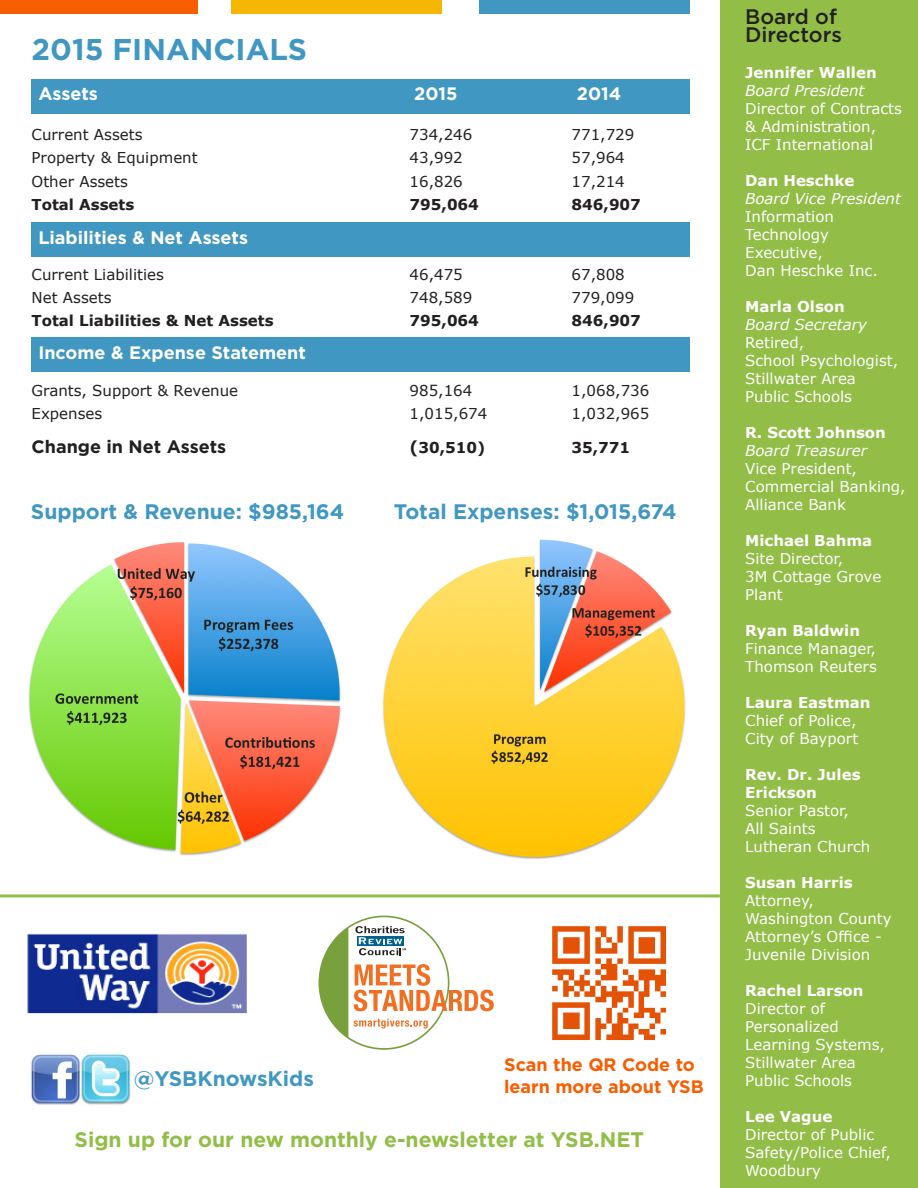
<style>
.page{position:relative;width:918px;height:1188px;background:#fff}
.page>*{position:absolute;margin:0;border:0;box-sizing:border-box;transform-origin:0 0}
.t1{font:700 30px "Gotham";color:#4097c2}
.t2{font:700 21px "Gotham";color:#4097c2}
.t3{font:700 21px "Gotham";color:#92bd47}
.t4{font:500 21px "Gotham";color:#231f20}
.t5{font:700 18px "Gotham";color:#fff}
.t6{font:700 18px/21.6px "Gotham";color:#f85d00}
.t7{font:700 18px "Gotham";color:#231f20}
.t8{font:15px/18px "Verdana";color:#fff}
.t9{font:15px "Verdana";color:#231f20}
.t10{font:700 15px "Verdana";color:#fff}
.t11{font:700 15px "Verdana";color:#231f20}
.t12{font:italic 15px "Verdana";color:#fff}
.s1{font-size:16.5px}
</style>
<div class="page">
<div style="left:0;top:0;width:197px;height:14px;background:#f85d00"></div>
<div style="left:231px;top:0;width:211px;height:14px;background:#f4b600"></div>
<div style="left:480px;top:0;width:210px;height:14px;background:#4097c2"></div>
<div style="left:721px;top:0;width:197px;height:1188px;background:#92bd47"></div>
<img style="left:383px;top:539px;width:303px;height:320px">
<img style="left:28px;top:542px;width:313px;height:314px">
<img style="left:27px;top:933px;width:220px;height:81px">
<svg style="left:319px;top:927px;width:29px;height:111px"></svg>
<svg style="left:354px;top:964px;width:140px;height:47px"></svg>
<svg style="left:354px;top:1019px;width:74px;height:10px"></svg>
<svg style="left:355px;top:926px;width:51px;height:29px"></svg>
<img style="left:31px;top:1054px;width:99px;height:51px">
<hr style="left:0;top:894px;width:720px;height:3px;background:#92bd47">
<div style="left:32px;top:79px;width:658px;height:34px;background:#4097c2"></div>
<div style="left:32px;top:222px;width:658px;height:34px;background:#4097c2"></div>
<div style="left:32px;top:338px;width:658px;height:34px;background:#4097c2"></div>
<img style="left:552px;top:926px;width:114px;height:114px">
<p class="t1" style="left:32px;top:32px;width:277px">2015 FINANCIALS</p>
<p class="t5" style="left:38px;top:84px;width:61px">Assets</p>
<p class="t5" style="left:414px;top:84px;width:45px">2015</p>
<p class="t5" style="left:577px;top:84px;width:46px">2014</p>
<p class="t9" style="left:32px;top:124px;width:112px">Current Assets</p>
<p class="t9" style="left:410px;top:124px;width:64px">734,246</p>
<p class="t9" style="left:572px;top:124px;width:64px">771,729</p>
<p class="t9" style="left:32px;top:148px;width:168px">Property &amp; Equipment</p>
<p class="t9" style="left:410px;top:148px;width:55px">43,992</p>
<p class="t9" style="left:572px;top:148px;width:55px">57,964</p>
<p class="t9" style="left:32px;top:171px;width:98px">Other Assets</p>
<p class="t9" style="left:410px;top:171px;width:55px">16,826</p>
<p class="t9" style="left:572px;top:171px;width:55px">17,214</p>
<p class="t11" style="left:32px;top:194px;width:104px">Total Assets</p>
<p class="t11" style="left:410px;top:194px;width:71px">795,064</p>
<p class="t11" style="left:572px;top:194px;width:71px">846,907</p>
<p class="t5" style="left:38px;top:227px;width:211px">Liabilities &amp; Net Assets</p>
<p class="t9" style="left:32px;top:264px;width:134px">Current Liabilities</p>
<p class="t9" style="left:410px;top:264px;width:55px">46,475</p>
<p class="t9" style="left:572px;top:264px;width:55px">67,808</p>
<p class="t9" style="left:32px;top:287px;width:81px">Net Assets</p>
<p class="t9" style="left:410px;top:287px;width:64px">748,589</p>
<p class="t9" style="left:572px;top:287px;width:64px">779,099</p>
<p class="t11" style="left:32px;top:310px;width:244px">Total Liabilities &amp; Net Assets</p>
<p class="t11" style="left:410px;top:310px;width:71px">795,064</p>
<p class="t11" style="left:572px;top:310px;width:71px">846,907</p>
<p class="t5" style="left:38px;top:342px;width:269px">Income &amp; Expense Statement</p>
<p class="t9" style="left:32px;top:380px;width:208px">Grants, Support &amp; Revenue</p>
<p class="t9" style="left:410px;top:380px;width:64px">985,164</p>
<p class="t9" style="left:572px;top:380px;width:79px">1,068,736</p>
<p class="t9" style="left:32px;top:403px;width:72px">Expenses</p>
<p class="t9" style="left:410px;top:403px;width:79px">1,015,674</p>
<p class="t9" style="left:572px;top:403px;width:79px">1,032,965</p>
<p class="t7" style="left:32px;top:436px;width:196px">Change in Net Assets</p>
<p class="t11" style="left:410px;top:437px;width:77px"><span class="s1">(</span>30,510)</p>
<p class="t11" style="left:572px;top:437px;width:60px">35,771</p>
<p class="t2" style="left:31px;top:499px;width:315px">Support &amp; Revenue: $985,164</p>
<p class="t2" style="left:394px;top:499px;width:284px">Total Expenses: $1,015,674</p>
<p class="t2" style="left:134px;top:1067px;width:182px">@YSBKnowsKids</p>
<p class="t6" style="left:504px;top:1054px;width:201px">Scan the QR Code to learn more about YSB</p>
<p class="t3" style="left:75px;top:1128px;width:571px">Sign up for our new monthly e-newsletter at YSB.NET</p>
<p class="t4" style="left:745px;top:5px;width:93px">Board of</p>
<p class="t4" style="left:745px;top:23px;width:98px">Directors</p>
<p class="t10" style="left:745px;top:62px;width:133px">Jennifer Wallen</p>
<p class="t12" style="left:745px;top:81px;width:121px">Board President</p>
<p class="t8" style="left:745px;top:100px;width:158px">Director of Contracts &amp; Administration,</p>
<p class="t8" style="left:745px;top:136px;width:130px">ICF International</p>
<p class="t10" style="left:745px;top:170px;width:111px">Dan Heschke</p>
<p class="t12" style="left:745px;top:189px;width:157px">Board Vice President</p>
<p class="t8" style="left:745px;top:208px;width:90px">Information</p>
<p class="t8" style="left:745px;top:226px;width:85px">Technology</p>
<p class="t8" style="left:745px;top:244px;width:134px">Executive,<br>Dan Heschke Inc.</p>
<p class="t10" style="left:745px;top:296px;width:101px">Marla Olson</p>
<p class="t12" style="left:745px;top:315px;width:123px">Board Secretary</p>
<p class="t8" style="left:745px;top:334px;width:61px">Retired,</p>
<p class="t8" style="left:745px;top:352px;width:155px">School Psychologist,</p>
<p class="t8" style="left:745px;top:370px;width:112px">Stillwater Area</p>
<p class="t8" style="left:745px;top:388px;width:108px">Public Schools</p>
<p class="t10" style="left:745px;top:422px;width:142px">R. Scott Johnson</p>
<p class="t12" style="left:745px;top:441px;width:124px">Board Treasurer</p>
<p class="t8" style="left:745px;top:460px;width:113px">Vice President,</p>
<p class="t8" style="left:745px;top:478px;width:162px">Commercial Banking,</p>
<p class="t8" style="left:745px;top:496px;width:102px">Alliance Bank</p>
<p class="t10" style="left:745px;top:530px;width:129px">Michael Bahma</p>
<p class="t8" style="left:745px;top:550px;width:100px">Site Director,</p>
<p class="t8" style="left:745px;top:568px;width:138px">3M Cottage Grove<br>Plant</p>
<p class="t10" style="left:745px;top:620px;width:116px">Ryan Baldwin</p>
<p class="t8" style="left:745px;top:640px;width:132px">Finance Manager,</p>
<p class="t8" style="left:745px;top:658px;width:133px">Thomson Reuters</p>
<p class="t10" style="left:745px;top:692px;width:127px">Laura Eastman</p>
<p class="t8" style="left:745px;top:712px;width:113px">Chief of Police,</p>
<p class="t8" style="left:745px;top:730px;width:115px">City of Bayport</p>
<p class="t10" style="left:745px;top:764px;width:117px">Rev. Dr. Jules</p>
<p class="t10" style="left:745px;top:782px;width:73px">Erickson</p>
<p class="t8" style="left:745px;top:802px;width:105px">Senior Pastor,</p>
<p class="t8" style="left:745px;top:820px;width:72px">All Saints</p>
<p class="t8" style="left:745px;top:838px;width:127px">Lutheran Church</p>
<p class="t10" style="left:745px;top:872px;width:109px">Susan Harris</p>
<p class="t8" style="left:745px;top:892px;width:70px">Attorney,</p>
<p class="t8" style="left:745px;top:910px;width:148px">Washington County<br>Attorney’s Office -<br>Juvenile Division</p>
<p class="t10" style="left:745px;top:980px;width:120px">Rachel Larson</p>
<p class="t8" style="left:745px;top:1000px;width:81px">Director of</p>
<p class="t8" style="left:745px;top:1018px;width:95px">Personalized</p>
<p class="t8" style="left:745px;top:1036px;width:141px">Learning Systems,<br>Stillwater Area</p>
<p class="t8" style="left:745px;top:1072px;width:108px">Public Schools</p>
<p class="t10" style="left:745px;top:1106px;width:89px">Lee Vague</p>
<p class="t8" style="left:745px;top:1126px;width:147px">Director of Public<br>Safety/Police Chief,<br>Woodbury</p>
</div>
